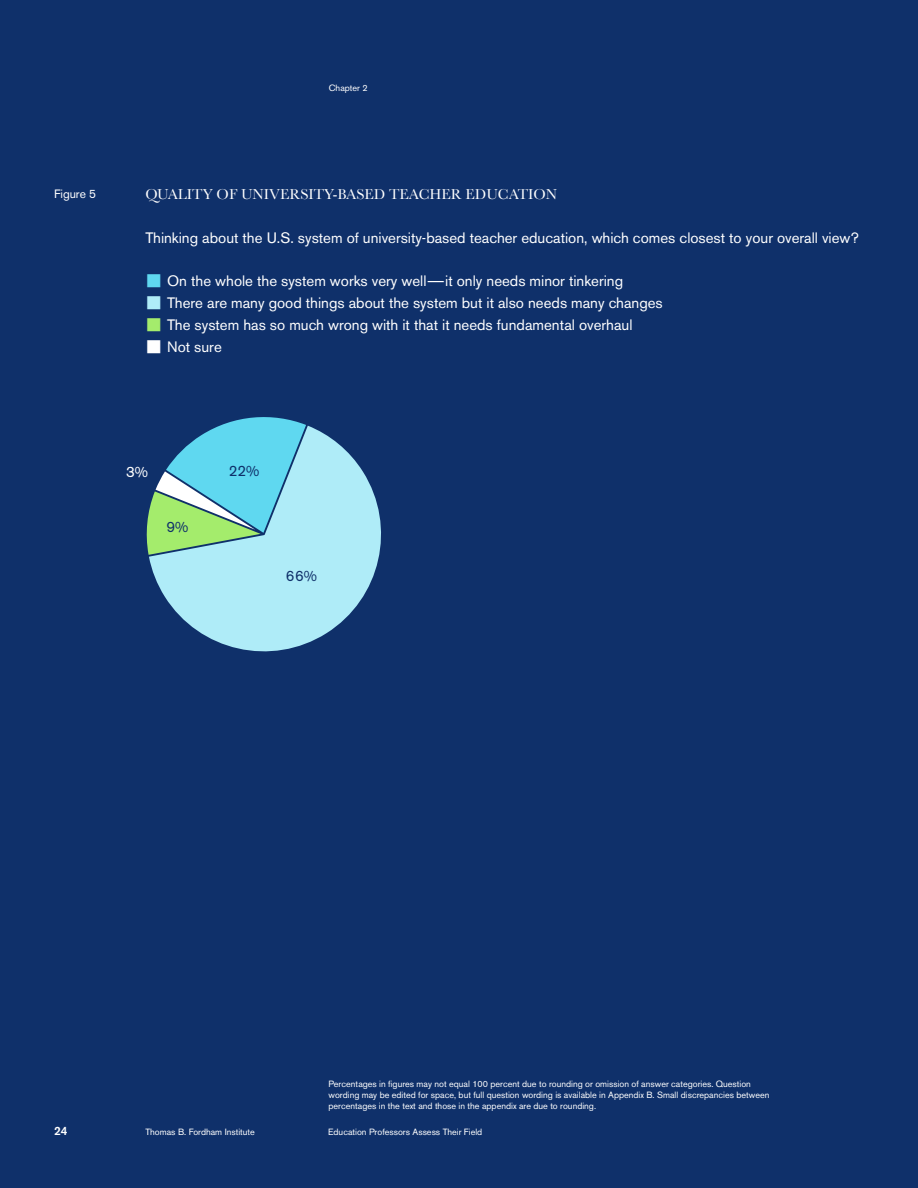
<style>
.page{position:relative;width:918px;height:1188px;background:#0f306a}
.page>*{position:absolute;margin:0;border:0;box-sizing:border-box;transform-origin:0 0}
.t1{font:15px "Akzidenz Grotesk BE";color:#fff}
.t2{font:15px "Baskerville";color:#fff}
.t3{font:15px "Akzidenz Grotesk BE";color:#0f306a}
.t4{font:12px "Akzidenz Grotesk BE";color:#fff}
.t5{font:500 12px "Akzidenz Grotesk BE";color:#fff}
.t6{font:9px/10.8px "Akzidenz Grotesk BE";color:#fff}
.s1{color:#5fd8f0}
.s2{color:#afecf8}
.s3{color:#a4ec6c}
</style>
<div class="page">
<svg style="left:146px;top:417px;width:160px;height:138px"></svg>
<svg style="left:149px;top:426px;width:232px;height:226px;fill:#afecf8"></svg>
<h2 class="t4" style="left:54px;top:187px;width:44px">Figure 5</h2>
<p class="t6" style="left:329px;top:82px;width:40px">Chapter 2</p>
<h1 class="t2" style="left:145px;top:186px;width:23px">QUAL</h1>
<h1 class="t2" style="left:187px;top:186px;width:291px">ITY OF UNIVERSITY-BASED TEAC HER EDUCA</h1>
<h1 class="t2" style="left:518px;top:186px;width:41px">TION</h1>
<h1 class="t1" style="left:145px;top:229px;width:715px">Thinking about the U.S. system of university-based teacher education, which comes closest to your overall view?</h1>
<h1 class="t1" style="left:145px;top:272px;width:479px"><span class="s1">■</span> On the whole the system works very well—it only needs minor tinkering</h1>
<h1 class="t1" style="left:145px;top:294px;width:519px"><span class="s2">■</span> There are many good things about the system but it also needs many changes</h1>
<h1 class="t1" style="left:145px;top:316px;width:489px"><span class="s3">■</span> The system has so much wrong with it that it needs fundamental overhaul</h1>
<h1 class="t1" style="left:145px;top:337px;width:78px">■ Not sure</h1>
<h1 class="t1" style="left:126px;top:462px;width:24px">3%</h1>
<h1 class="t3" style="left:167px;top:518px;width:24px">9%</h1>
<h1 class="t3" style="left:229px;top:462px;width:32px">22%</h1>
<h1 class="t3" style="left:286px;top:567px;width:33px">66%</h1>
<p class="t6" style="left:328px;top:1078px;width:442px">Percentages in figures may not equal 100 percent due to rounding or omission of answer categories. Question wording may be edited for space, but full question wording is available in Appendix B. Small discrepancies between percentages in the text and those in the appendix are due to rounding.</p>
<h2 class="t5" style="left:54px;top:1123px;width:15px">24</h2>
<p class="t6" style="left:146px;top:1126px;width:111px">Thomas B. Fordham Institute</p>
<p class="t6" style="left:328px;top:1126px;width:156px">Education Professors Assess Their Field</p>
</div>
